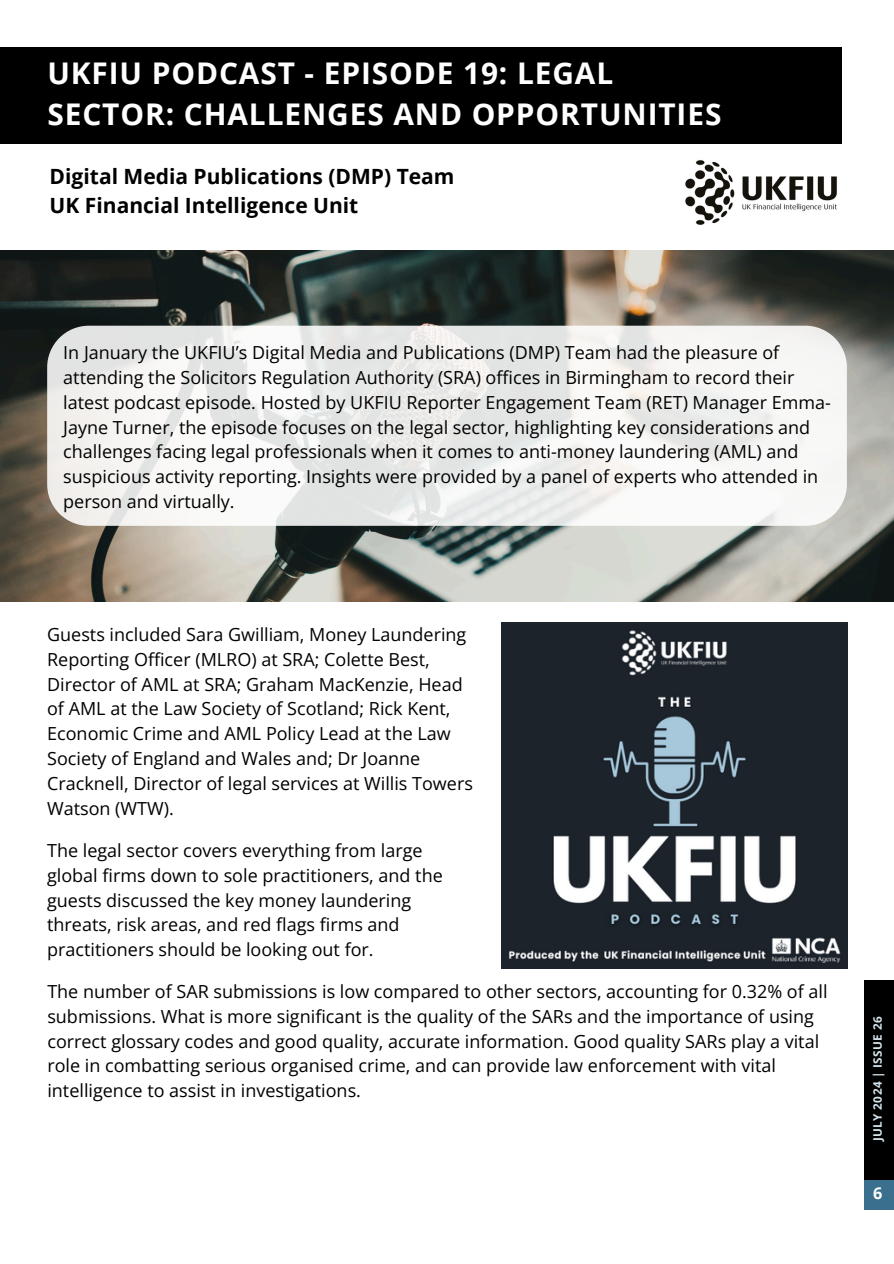
<style>
.page{position:relative;width:894px;height:1264px;background:#fff}
.page>*{position:absolute;margin:0;border:0;box-sizing:border-box;transform-origin:0 0}
.t1{font:700 29.85px/41.7px "Open Sans";letter-spacing:.03em;color:#fff}
.t2{font:700 21px/29.2px "Open Sans";color:#000}
.t3{font:18px/24.8px "Open Sans";color:#000}
.t4{font:700 16.2px "Open Sans";color:#fff}
.t5{font:700 11.7px "Open Sans";letter-spacing:.03em;color:#d3e3ed}
</style>
<div class="page">
<img style="left:685px;top:160px;width:152px;height:65px">
<img style="left:0;top:250px;width:892px;height:351px">
<svg style="left:47px;top:326px;width:799px;height:200px"></svg>
<img style="left:501px;top:622px;width:345px;height:346px">
<img style="left:864px;top:1180px;width:29px;height:30px">
<div style="left:864px;top:981px;width:29px;height:199px;background:#000"></div>
<div style="left:0;top:48px;width:841px;height:96px;background:#000"></div>
<h3 class="t1" style="left:47px;top:51px;width:675px">UKFIU PODCAST - EPISODE 19: LEGAL<br>SECTOR: CHALLENGES AND OPPORTUNITIES</h3>
<h3 class="t2" style="left:50px;top:161px;width:406px">Digital Media Publications (DMP) Team<br>UK Financial Intelligence Unit</h3>
<h2 class="t3" style="left:63px;top:340px;width:768px">In January the UKFIU’s Digital Media and Publications (DMP) Team had the pleasure of attending the Solicitors Regulation Authority (SRA) offices in Birmingham to record their latest podcast episode. Hosted by UKFIU Reporter Engagement Team (RET) Manager Emma-Jayne Turner, the episode focuses on the legal sector, highlighting key considerations and challenges facing legal professionals when it comes to anti-money laundering (AML) and suspicious activity reporting. Insights were provided by a panel of experts who attended in person and virtually.</h2>
<h3 class="t3" style="left:47px;top:622px;width:427px">Guests included Sara Gwilliam, Money Laundering Reporting Officer (MLRO) at SRA; Colette Best, Director of AML at SRA; Graham MacKenzie, Head of AML at the Law Society of Scotland; Rick Kent, Economic Crime and AML Policy Lead at the Law Society of England and Wales and; Dr Joanne Cracknell, Director of legal services at Willis Towers Watson (WTW).</h3>
<p class="t3" style="left:47px;top:837px;width:397px">The legal sector covers everything from large global firms down to sole practitioners, and the guests discussed the key money laundering threats, risk areas, and red flags firms and practitioners should be looking out for.</p>
<p class="t3" style="left:47px;top:978px;width:781px">The number of SAR submissions is low compared to other sectors, accounting for 0.32% of all submissions. What is more significant is the quality of the SARs and the importance of using correct glossary codes and good quality, accurate information. Good quality SARs play a vital role in combatting serious organised crime, and can provide law enforcement with vital intelligence to assist in investigations.</p>
<h3 class="t5" style="left:869px;top:1140px;width:126px;rotate:-90deg">JULY 2024 | ISSUE 26</h3>
<p class="t4" style="left:872px;top:1181px;width:11px">6</p>
</div>
